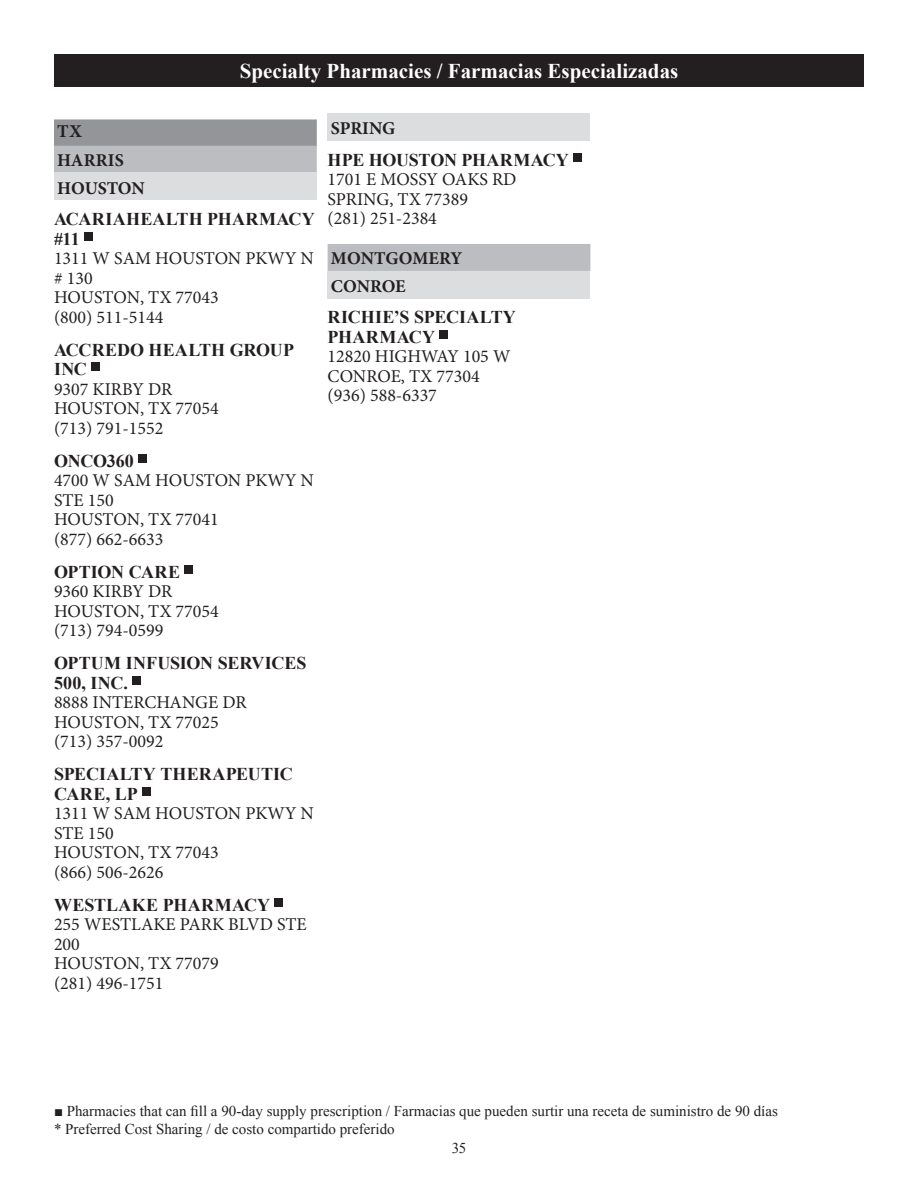
<style>
.page{position:relative;width:918px;height:1188px;background:#fff}
.page>*{position:absolute;margin:0;border:0;box-sizing:border-box;transform-origin:0 0}
.t1{font:700 21px "Times New Roman";color:#fff}
.Listings___Last_Line_in_Address{font:18px/19.5px "Minion Pro";color:#231f20}
.Listings___Pharmacy_Name{font:700 18px/19.5px "Times New Roman";color:#231f20}
.Listings___Pharmacy_Name-2{font:700 18px/19.5px "Times New Roman";letter-spacing:.02em;color:#231f20}
.Listings___CITY_Gray_subheads{font:700 18px "Minion Pro";letter-spacing:-.01em;color:#231f20}
.Listings___County_heads{font:700 18px "Minion Pro";letter-spacing:.01em;color:#231f20}
.Listings___State_heads{font:700 18px "Minion Pro";color:#231f20}
.t2{font:15px "Times New Roman";color:#231f20}
</style>
<div class="page">
<div style="left:54px;top:54px;width:810px;height:32px;background:#231f20"></div>
<div style="left:54px;top:119px;width:263px;height:27px;background:#939598"></div>
<div style="left:54px;top:146px;width:263px;height:27px;background:#bcbdc0"></div>
<div style="left:54px;top:172px;width:263px;height:28px;background:#dcdddf"></div>
<div style="left:84px;top:232px;width:9px;height:8px;background:#231f20"></div>
<div style="left:91px;top:362px;width:9px;height:9px;background:#231f20"></div>
<div style="left:138px;top:454px;width:9px;height:8px;background:#231f20"></div>
<div style="left:185px;top:565px;width:8px;height:8px;background:#231f20"></div>
<div style="left:133px;top:676px;width:8px;height:8px;background:#231f20"></div>
<div style="left:142px;top:787px;width:9px;height:8px;background:#231f20"></div>
<div style="left:275px;top:898px;width:8px;height:8px;background:#231f20"></div>
<div style="left:328px;top:113px;width:262px;height:28px;background:#dcdddf"></div>
<div style="left:328px;top:244px;width:262px;height:27px;background:#bcbdc0"></div>
<div style="left:328px;top:271px;width:262px;height:28px;background:#dcdddf"></div>
<div style="left:573px;top:153px;width:9px;height:8px;background:#231f20"></div>
<div style="left:440px;top:330px;width:8px;height:8px;background:#231f20"></div>
<p class="t1" style="left:240px;top:56px;width:440px">Specialty Pharmacies / Farmacias Especializadas</p>
<p class="Listings___State_heads" style="left:57px;top:119px;width:26px">TX</p>
<p class="Listings___County_heads" style="left:57px;top:148px;width:68px">HARRIS</p>
<p class="Listings___CITY_Gray_subheads" style="left:57px;top:175px;width:89px">HOUSTON</p>
<p class="Listings___Pharmacy_Name-2" style="left:54px;top:209px;width:262px">ACARIAHEALTH PHARMACY #11</p>
<p class="Listings___Last_Line_in_Address" style="left:54px;top:249px;width:261px">1311 W SAM HOUSTON PKWY N # 130<br>HOUSTON, TX 77043<br>(800) 511-5144</p>
<p class="Listings___Pharmacy_Name" style="left:54px;top:339px;width:241px">ACCREDO HEALTH GROUP<br>INC</p>
<p class="Listings___Last_Line_in_Address" style="left:54px;top:379px;width:166px">9307 KIRBY DR<br>HOUSTON, TX 77054 (713) 791-1552</p>
<p class="Listings___Pharmacy_Name" style="left:54px;top:450px;width:81px">ONCO360</p>
<p class="Listings___Last_Line_in_Address" style="left:54px;top:471px;width:261px">4700 W SAM HOUSTON PKWY N<br>STE 150<br>HOUSTON, TX 77041<br>(877) 662-6633</p>
<p class="Listings___Pharmacy_Name" style="left:54px;top:561px;width:128px">OPTION CARE</p>
<p class="Listings___Last_Line_in_Address" style="left:54px;top:582px;width:166px">9360 KIRBY DR<br>HOUSTON, TX 77054 (713) 794-0599</p>
<p class="Listings___Pharmacy_Name" style="left:54px;top:653px;width:254px">OPTUM INFUSION SERVICES<br>500, INC.</p>
<p class="Listings___Last_Line_in_Address" style="left:54px;top:693px;width:194px">8888 INTERCHANGE DR<br>HOUSTON, TX 77025 (713) 357-0092</p>
<p class="Listings___Pharmacy_Name" style="left:54px;top:764px;width:240px">SPECIALTY THERAPEUTIC<br>CARE, LP</p>
<p class="Listings___Last_Line_in_Address" style="left:54px;top:804px;width:261px">1311 W SAM HOUSTON PKWY N<br>STE 150<br>HOUSTON, TX 77043<br>(866) 506-2626</p>
<p class="Listings___Pharmacy_Name" style="left:54px;top:894px;width:218px">WESTLAKE PHARMACY</p>
<p class="Listings___Last_Line_in_Address" style="left:54px;top:915px;width:254px">255 WESTLAKE PARK BLVD STE<br>200<br>HOUSTON, TX 77079<br>(281) 496-1751</p>
<p class="Listings___CITY_Gray_subheads" style="left:331px;top:116px;width:66px">SPRING</p>
<p class="Listings___Pharmacy_Name" style="left:328px;top:150px;width:243px">HPE HOUSTON PHARMACY</p>
<p class="Listings___Last_Line_in_Address" style="left:328px;top:170px;width:190px">1701 E MOSSY OAKS RD<br>SPRING, TX 77389<br>(281) 251-2384</p>
<p class="Listings___County_heads" style="left:331px;top:246px;width:133px">MONTGOMERY</p>
<p class="Listings___CITY_Gray_subheads" style="left:331px;top:274px;width:76px">CONROE</p>
<p class="Listings___Pharmacy_Name" style="left:328px;top:307px;width:190px">RICHIE’S SPECIALTY<br>PHARMACY</p>
<p class="Listings___Last_Line_in_Address" style="left:328px;top:347px;width:184px">12820 HIGHWAY 105 W<br>CONROE, TX 77304 (936) 588-6337</p>
<p class="t2" style="left:54px;top:1101px;width:725px">■ Pharmacies that can fill a 90-day supply prescription / Farmacias que pueden surtir una receta de suministro de 90 días</p>
<p class="t2" style="left:54px;top:1119px;width:342px">* Preferred Cost Sharing / de costo compartido preferido</p>
<p class="t2" style="left:452px;top:1138px;width:16px">35</p>
</div>
